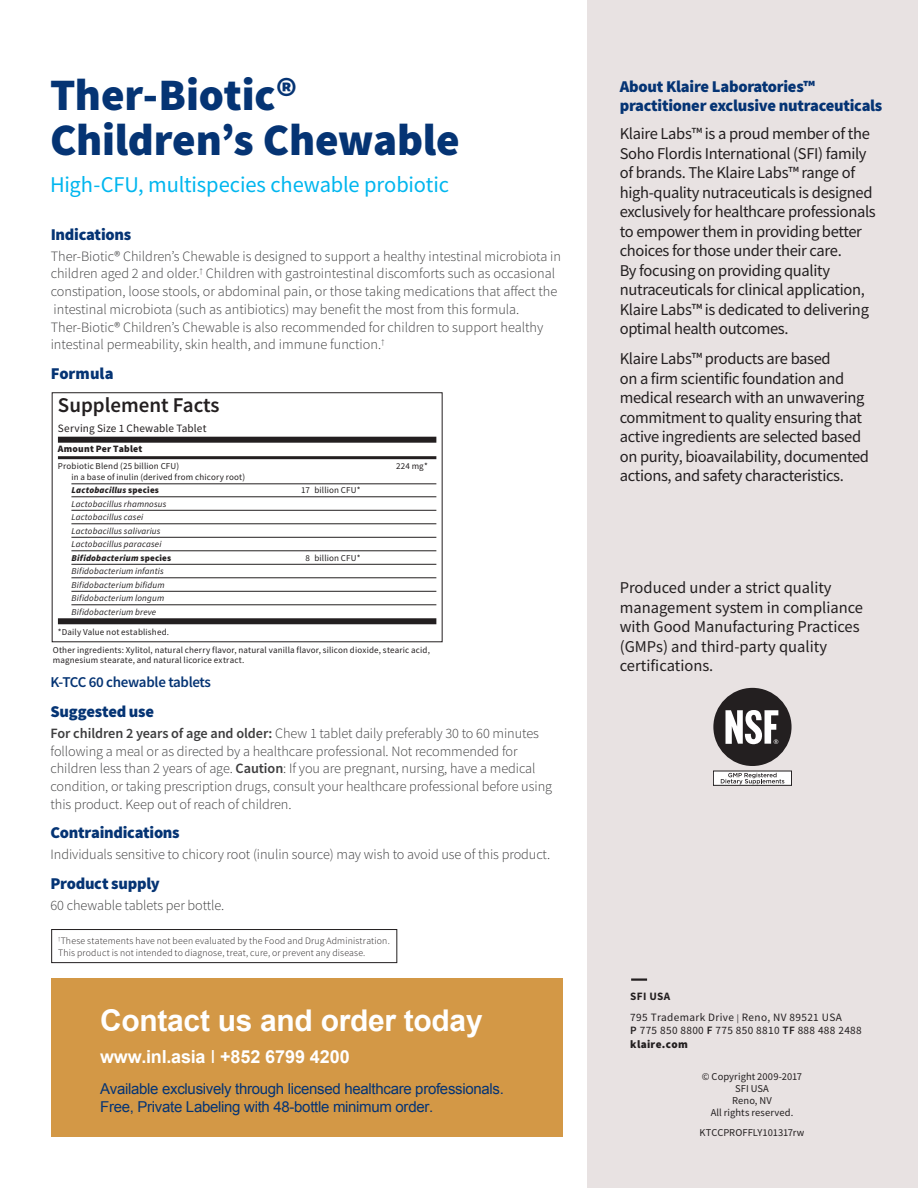
<style>
.page{position:relative;width:918px;height:1188px;background:#fff}
.page>*{position:absolute;margin:0;border:0;box-sizing:border-box;transform-origin:0 0}
.t1{font:900 45px/45px "Source Sans Pro";letter-spacing:-.005em;color:#053474}
.t2{font:700 30px "Arial";letter-spacing:-.01em;color:#fff}
.t3{font:22.5px "Source Sans Pro";letter-spacing:-.01em;color:#00b6ef}
.t4{font:600 21px "Source Sans Pro";color:#231f20}
.t5{font:700 18px "Arial";letter-spacing:-.005em;color:#fff}
.t6{font:16.5px/19.5px "Source Sans Pro";letter-spacing:-.02em;color:#231f20}
.t7{font:16.5px/19.5px "Source Sans Pro";color:#231f20}
.t8{font:900 16.5px/19.5px "Source Sans Pro";letter-spacing:-.015em;color:#053474}
.t9{font:900 16.5px "Source Sans Pro";letter-spacing:.005em;color:#053474}
.t10{font:15px/18px "Arial";letter-spacing:-.02em;color:#053474}
.t11{font:600 15px "Source Sans Pro";letter-spacing:-.02em;color:#053474}
.t12{font:300 14.25px/17.7px "Source Sans Pro";letter-spacing:-.005em;color:#3e3e3f}
.t13{font:11.25px/20.2px "Source Sans Pro";letter-spacing:.03em;color:#231f20}
.t14{font:10.5px/12px "Source Sans Pro";letter-spacing:.005em;color:#231f20;text-align:center}
.t15{font:300 9.75px/11.7px "Source Sans Pro";letter-spacing:.02em;color:#231f20}
.t16{font:900 9.75px "Source Sans Pro";letter-spacing:.02em;color:#231f20}
.t17{font:9px/10.5px "Source Sans Pro";letter-spacing:.02em;color:#231f20}
.t18{font:italic 9px/13.5px "Source Sans Pro";letter-spacing:.015em;color:#231f20}
.s1{font-weight:900;font-style:italic}
.s2{font-weight:900}
.s3{font-weight:900;font-style:normal}
.s4{font-weight:600}
.s5{font-weight:400}
.s6{font-weight:700}
.s7{font-size:9px}
</style>
<div class="page">
<div style="left:588px;top:0;width:330px;height:1188px;background:#e8e2e2"></div>
<div style="left:51px;top:978px;width:511px;height:159px;background:#d39846"></div>
<div style="left:51px;top:929px;width:346px;height:34px;border:1px solid #231f20"></div>
<hr style="left:631px;top:978px;width:16px;height:3px;background:#231f20">
<div style="left:58px;top:437px;width:378px;height:6px;background:#231f20"></div>
<hr style="left:58px;top:456px;width:378px;height:3px;background:#231f20">
<hr style="left:71px;top:484px;width:365px;height:1px;background:#231f20">
<hr style="left:71px;top:497px;width:365px;height:1px;background:#231f20">
<hr style="left:71px;top:510px;width:365px;height:1px;background:#231f20">
<hr style="left:71px;top:524px;width:365px;height:1px;background:#231f20">
<hr style="left:71px;top:537px;width:365px;height:1px;background:#231f20">
<hr style="left:71px;top:551px;width:365px;height:1px;background:#231f20">
<hr style="left:71px;top:564px;width:365px;height:1px;background:#231f20">
<hr style="left:71px;top:578px;width:365px;height:1px;background:#231f20">
<hr style="left:71px;top:591px;width:365px;height:1px;background:#231f20">
<hr style="left:71px;top:605px;width:365px;height:1px;background:#231f20">
<div style="left:58px;top:618px;width:378px;height:6px;background:#231f20"></div>
<div style="left:52px;top:392px;width:391px;height:250px;border:1px solid #231f20"></div>
<div style="left:713px;top:771px;width:79px;height:14px;background:#fff"></div>
<div style="left:713px;top:771px;width:79px;height:15px;border:1px solid #231f20"></div>
<div style="left:713px;top:688px;width:79px;height:78px;background:#231f20;border-radius:50%"></div>
<svg style="left:726px;top:710px;width:52px;height:34px"></svg>
<svg style="left:721px;top:773px;width:63px;height:11px"></svg>
<h1 class="t1" style="left:50px;top:72px;width:411px">Ther-Biotic®<br>Children’s Chewable</h1>
<h3 class="t3" style="left:50px;top:171px;width:400px">High-CFU, multispecies chewable probiotic</h3>
<p class="t8" style="left:51px;top:224px;width:82px">Indications</p>
<p class="t12" style="left:51px;top:247px;width:512px">Ther-Biotic® Children’s Chewable is designed to support a healthy intestinal microbiota in children aged 2 and older.<sup>†</sup> Children with gastrointestinal discomforts such as occasional constipation, loose stools, or abdominal pain, or those taking medications that affect the intestinal microbiota (such as antibiotics) may benefit the most from this formula.<br>Ther-Biotic® Children’s Chewable is also recommended for children to support healthy intestinal permeability, skin health, and immune function.<sup>†</sup></p>
<p class="t9" style="left:51px;top:362px;width:64px">Formula</p>
<h3 class="t4" style="left:58px;top:391px;width:163px">Supplement Facts</h3>
<p class="t13" style="left:58px;top:418px;width:150px">Serving Size 1 Chewable Tablet</p>
<p class="t16" style="left:58px;top:442px;width:86px">Amount Per Tablet</p>
<p class="t17" style="left:58px;top:460px;width:123px">Probiotic Blend (25 billion CFU)</p>
<p class="t17" style="left:396px;top:460px;width:33px">224 mg*</p>
<p class="t17" style="left:71px;top:470px;width:175px;line-height:13.5px">in a base of inulin (derived from chicory root)<br><span class="s1">Lactobacillus</span> <span class="s2">species</span></p>
<p class="t17" style="left:301px;top:485px;width:61px">17 billion CFU*</p>
<p class="t18" style="left:71px;top:497px;width:101px">Lactobacillus rhamnosus<br>Lactobacillus casei<br>Lactobacillus salivarius<br>Lactobacillus paracasei<br><span class="s2">Bifidobacterium</span> <span class="s3">species</span></p>
<p class="t18" style="left:71px;top:565px;width:95px;text-align:justify">Bifidobacterium infantis Bifidobacterium bifidum Bifidobacterium longum Bifidobacterium breve</p>
<p class="t17" style="left:58px;top:627px;width:113px">*Daily Value not established.</p>
<p class="t17" style="left:305px;top:553px;width:57px">8 billion CFU*</p>
<p class="t17" style="left:53px;top:645px;width:379px">Other ingredients: Xylitol, natural cherry flavor, natural vanilla flavor, silicon dioxide, stearic acid, magnesium stearate, and natural licorice extract.</p>
<p class="t11" style="left:51px;top:673px;width:162px">K-TCC 60 chewable tablets</p>
<p class="t8" style="left:51px;top:701px;width:105px">Suggested use</p>
<p class="t12" style="left:51px;top:724px;width:503px"><span class="s4">For children 2 years of age and older:</span> Chew 1 tablet daily preferably 30 to 60 minutes following a meal or as directed by a healthcare professional. Not recommended for children less than 2 years of age. <span class="s4">Caution</span>: If you are pregnant, nursing, have a medical condition, or taking prescription drugs, consult your healthcare professional before using this product. Keep out of reach of children.</p>
<p class="t8" style="left:51px;top:823px;width:131px">Contraindications</p>
<p class="t12" style="left:51px;top:846px;width:501px">Individuals sensitive to chicory root (inulin source) may wish to avoid use of this product.</p>
<p class="t8" style="left:51px;top:873px;width:111px">Product supply</p>
<p class="t12" style="left:51px;top:896px;width:175px">60 chewable tablets per bottle.</p>
<p class="t15" style="left:58px;top:935px;width:333px"><sup>†</sup>These statements have not been evaluated by the Food and Drug Administration.<br>This product is not intended to diagnose, treat, cure, or prevent any disease.</p>
<h2 class="t2" style="left:100px;top:1001px;width:384px">Contact us and order today</h2>
<p class="t5" style="left:100px;top:1045px;width:251px">www.inl.asia <span class="s5">I</span> +852 6799 4200</p>
<p class="t10" style="left:100px;top:1080px;width:405px">Available exclusively through licensed healthcare professionals.<br>Free, Private Labeling with 48-bottle minimum order.</p>
<p class="t8" style="left:620px;top:76px;width:264px">About Klaire Laboratories™ practitioner exclusive nutraceuticals</p>
<p class="t6" style="left:620px;top:124px;width:258px">Klaire Labs™ is a proud member of the Soho Flordis International (SFI) family of brands. The Klaire Labs™ range of high-quality nutraceuticals is designed exclusively for healthcare professionals to empower them in providing better choices for those under their care.<br>By focusing on providing quality nutraceuticals for clinical application, Klaire Labs™ is dedicated to delivering optimal health outcomes.</p>
<p class="t6" style="left:620px;top:349px;width:251px">Klaire Labs™ products are based<br>on a firm scientific foundation and medical research with an unwavering commitment to quality ensuring that active ingredients are selected based on purity, bioavailability, documented actions, and safety characteristics.</p>
<p class="t7" style="left:620px;top:578px;width:245px">Produced under a strict quality management system in compliance with Good Manufacturing Practices (GMPs) and third-party quality certifications.</p>
<p class="t13" style="left:630px;top:986px;width:213px"><span class="s6">SFI USA<br></span>795 Trademark Drive <span class="s7">|</span> Reno, NV 89521 USA</p>
<p class="t13" style="left:630px;top:1024px;width:233px;line-height:13.5px"><span class="s4">P</span> 775 850 8800 <span class="s4">F</span> 775 850 8810 <span class="s4">TF</span> 888 488 2488 <span class="s2">klaire.com</span></p>
<p class="t14" style="left:702px;top:1070px;width:102px">© Copyright 2009-2017<br>SFI USA<br>Reno, NV<br>All rights reserved.</p>
<p class="t14" style="left:700px;top:1127px;width:106px">KTCCPROFFLY101317rw</p>
</div>
